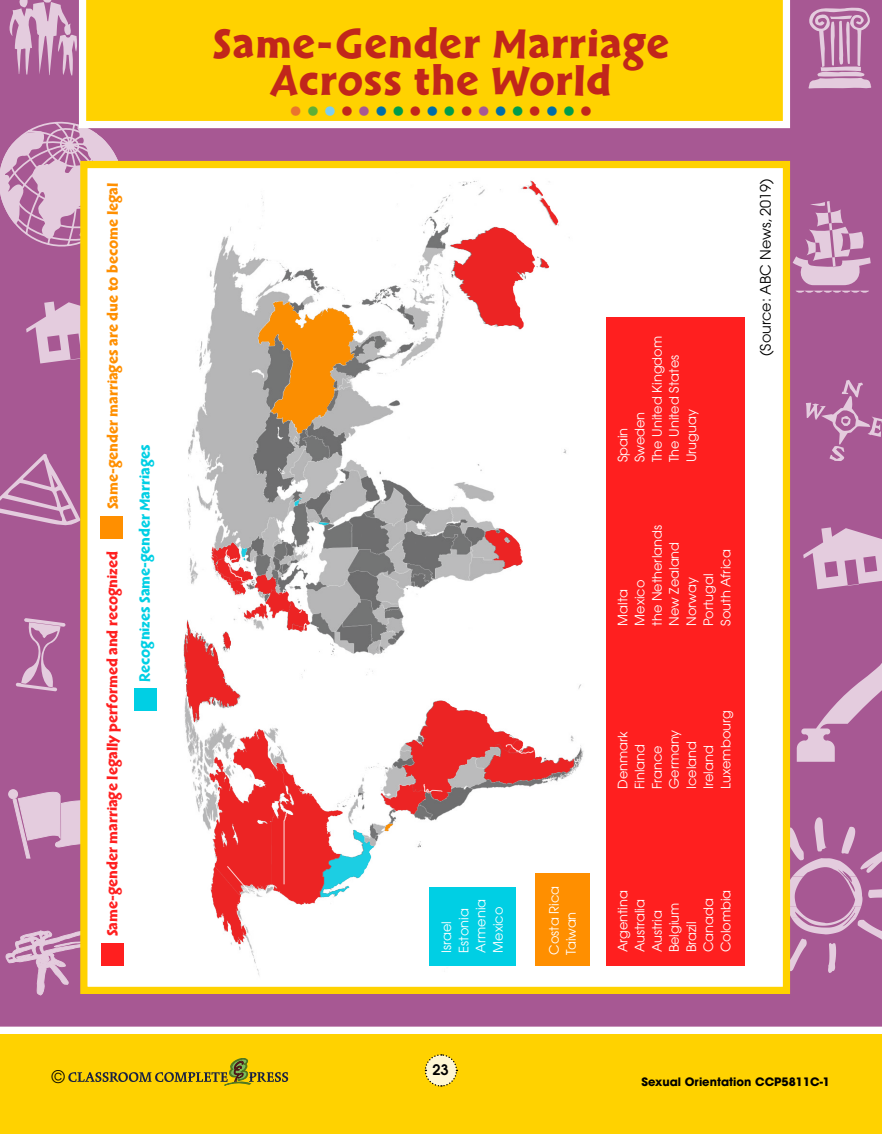
<style>
.page{position:relative;width:882px;height:1134px;background:#fff}
.page>*{position:absolute;margin:0;border:0;box-sizing:border-box;transform-origin:0 0}
.t1{font:44.71px/37.4px "Cal Sans Heavy KA";letter-spacing:.025em;color:#c1261b;text-align:center}
.t2{font:700 40.34px "Futura";color:#c1261b}
.t3{font:17.32px "Avant Garde";color:#000}
.t4{font:15.84px "Cal Sans Heavy KA";color:#ff1f1f}
.t5{font:15.84px "Cal Sans Heavy KA";color:#ff8f00}
.t6{font:15.84px "Cal Sans Heavy KA";color:#00cfe4}
.t7{font:14.44px "Avant Garde";color:#000}
.t8{font:600 14.44px "Avant Garde";color:#000}
.t9{font:12.95px/17.2px "Avant Garde";color:#fff}
.t10{font:700 11.55px "Avant Garde";color:#000}
.s1{color:#ea742d}
.s2{color:#5eaf36}
.s3{color:#7ccef3}
.s4{color:#a75893}
.s5{color:#006da7}
.s6{color:#009c4a}
</style>
<div class="page">
<div style="left:0;top:1034px;width:882px;height:100px;background:#ffd200"></div>
<svg style="left:424px;top:1054px;width:34px;height:33px"></svg>
<svg style="left:68px;top:1058px;width:220px;height:27px"></svg>
<div style="left:0;top:0;width:882px;height:1027px;background:#a75893"></div>
<svg style="left:0;top:454px;width:80px;height:73px;background:#b573a4"></svg>
<svg style="left:26px;top:302px;width:54px;height:61px;background:#c999bd"></svg>
<svg style="left:808px;top:6px;width:63px;height:83px;background:#bf87b1"></svg>
<svg style="left:8px;top:0;width:70px;height:76px;background:#c18ab3"></svg>
<svg style="left:7px;top:789px;width:73px;height:70px;background:#c999bd"></svg>
<svg style="left:805px;top:380px;width:77px;height:81px;background:#b06a9e"></svg>
<svg style="left:793px;top:201px;width:78px;height:92px;background:#be85b0"></svg>
<svg style="left:16px;top:618px;width:50px;height:73px;background:#b777a7"></svg>
<svg style="left:5px;top:923px;width:110px;height:74px;background:#b97aa9"></svg>
<svg style="left:0;top:120px;width:124px;height:128px;background:#c694b9"></svg>
<svg style="left:803px;top:527px;width:79px;height:62px;background:#ca9bbe"></svg>
<svg style="left:797px;top:645px;width:85px;height:117px;background:#b675a5"></svg>
<svg style="left:790px;top:817px;width:92px;height:156px;background:#b573a4"></svg>
<svg style="left:79px;top:0;width:711px;height:128px;background:#ffd512"></svg>
<div style="left:84px;top:165px;width:702px;height:825px;background:#fff"></div>
<div style="left:80px;top:161px;width:710px;height:833px;border:7px solid #ffd200"></div>
<img style="left:183px;top:180px;width:401px;height:795px">
<div style="left:607px;top:317px;width:138px;height:649px;background:#ff1f1f"></div>
<div style="left:535px;top:873px;width:54px;height:93px;background:#ff8f00"></div>
<div style="left:102px;top:943px;width:22px;height:23px;background:#ff1f1f"></div>
<div style="left:134px;top:689px;width:22px;height:22px;background:#00cfe4"></div>
<div style="left:100px;top:517px;width:22px;height:22px;background:#ff8f00"></div>
<div style="left:429px;top:887px;width:87px;height:79px;background:#00cfe4"></div>
<svg style="left:284px;top:810px;width:4px;height:75px"></svg>
<svg style="left:289px;top:766px;width:9px;height:20px"></svg>
<svg style="left:227px;top:866px;width:27px;height:30px"></svg>
<svg style="left:423px;top:784px;width:19px;height:8px"></svg>
<svg style="left:506px;top:739px;width:28px;height:15px"></svg>
<svg style="left:303px;top:623px;width:16px;height:7px"></svg>
<svg style="left:282px;top:589px;width:9px;height:5px"></svg>
<svg style="left:226px;top:549px;width:31px;height:35px"></svg>
<svg style="left:299px;top:600px;width:4px;height:14px"></svg>
<h1 class="t1" style="left:213px;top:25px;width:458px">SAME-GENDER MARRIAGE<br>ACROSS THE WORLD</h1>
<p class="t5" style="left:103px;top:509px;width:328px;rotate:-90deg">SAME-GENDER MARRIAGES ARE DUE TO BECOME LEGAL</p>
<p class="t4" style="left:103px;top:936px;width:386px;rotate:-90deg">SAME-GENDER MARRIAGE LEGALLY PERFORMED AND RECOGNIZED</p>
<p class="t6" style="left:136px;top:682px;width:240px;rotate:-90deg">RECOGNIZES SAME-GENDER MARRIAGES</p>
<h2 class="t2" style="left:289px;top:73px;width:306px"><span class="s1">.</span><span class="s2">.</span><span class="s3">.</span>.<span class="s4">.</span><span class="s5">.</span><span class="s6">.</span>.<span class="s5">.</span><span class="s6">.</span>.<span class="s4">.</span><span class="s5">.</span><span class="s6">.</span>.<span class="s5">.</span><span class="s6">.</span>.</h2>
<p class="t9" style="left:614px;top:462px;width:128px;rotate:-90deg">Spain<br>Sweden<br>The United Kingdom<br>The United States<br>Uruguay</p>
<p class="t9" style="left:614px;top:626px;width:102px;rotate:-90deg">Malta<br>Mexico<br>the Netherlands<br>New Zealand<br>Norway<br>Portugal<br>South Africa</p>
<p class="t7" style="left:757px;top:356px;width:179px;rotate:-90deg">(Source: ABC News, 2019)</p>
<p class="t9" style="left:614px;top:789px;width:80px;rotate:-90deg">Denmark<br>Finland<br>France<br>Germany<br>Iceland<br>Ireland<br>Luxembourg</p>
<p class="t9" style="left:438px;top:953px;width:55px;rotate:-90deg">Israel<br>Estonia<br>Armenia<br>Mexico</p>
<p class="t9" style="left:545px;top:955px;width:70px;rotate:-90deg">Costa Rica<br>Taiwan</p>
<p class="t9" style="left:614px;top:952px;width:64px;rotate:-90deg">Argentina<br>Australia<br>Austria<br>Belgium<br>Brazil<br>Canada<br>Colombia</p>
<p class="t8" style="left:433px;top:1060px;width:18px">23</p>
<h3 class="t3" style="left:52px;top:1067px;width:14px">©</h3>
<p class="t10" style="left:641px;top:1074px;width:190px">Sexual Orientation CCP5811C-1</p>
</div>
